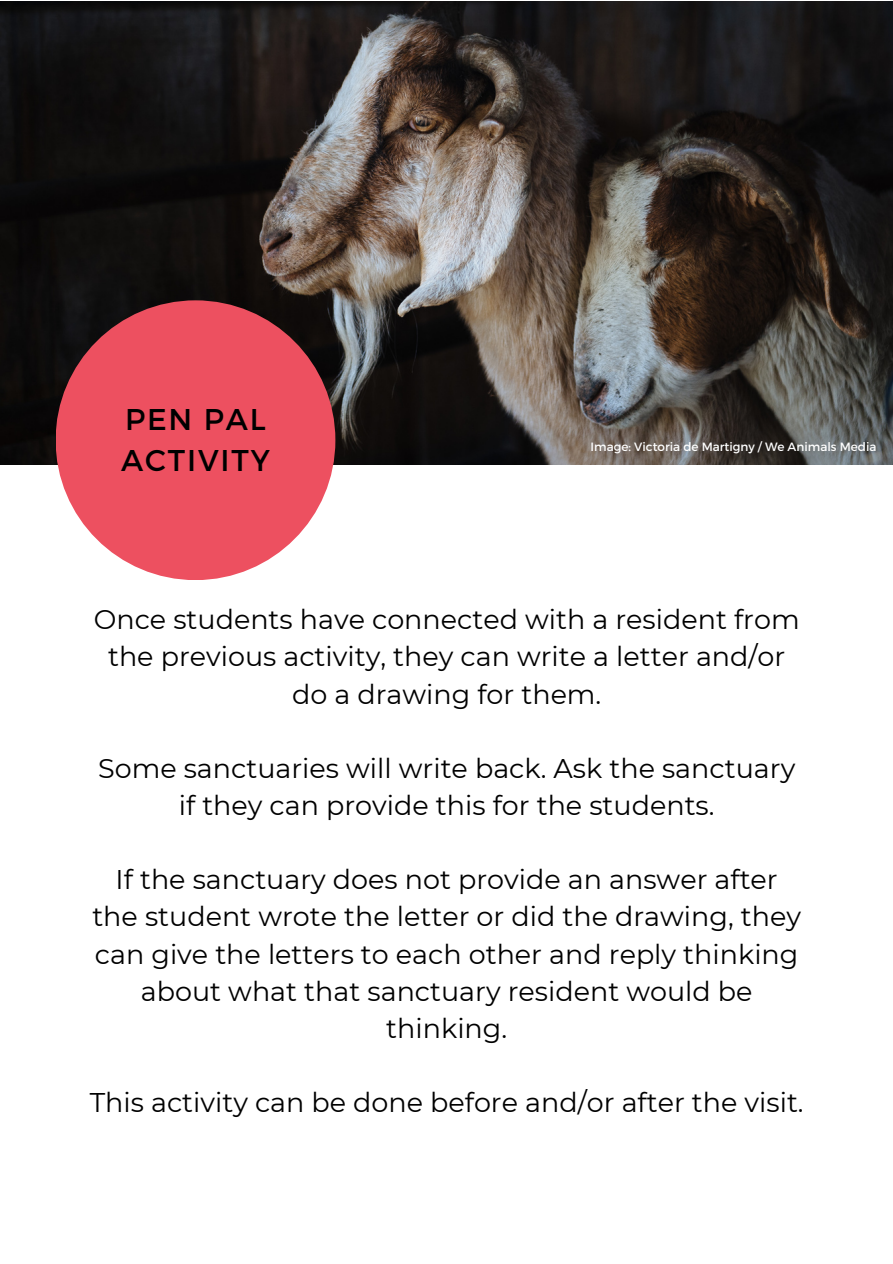
<style>
.page{position:relative;width:893px;height:1264px;background:#fff}
.page>*{position:absolute;margin:0;border:0;box-sizing:border-box;transform-origin:0 0}
.t1{font:30px/41.7px "Montserrat";letter-spacing:.06em;color:#000}
.t2{font:27px/37.2px "Montserrat";color:#000;text-align:center}
.t3{font:12px "Montserrat";color:#fff}
</style>
<div class="page">
<img style="left:0;top:2px;width:892px;height:462px">
<div style="left:56px;top:300px;width:279px;height:280px;background:#ed5060;border-radius:50%"></div>
<p class="t1" style="left:121px;top:397px;width:150px">PEN PAL<br>ACTIVITY</p>
<p class="t3" style="left:590px;top:439px;width:287px">Image: Victoria de Martigny / We Animals Media</p>
<p class="t2" style="left:94px;top:601px;width:707px">Once students have connected with a resident from the previous activity, they can write a letter and/or do a drawing for them.</p>
<p class="t2" style="left:98px;top:749px;width:698px">Some sanctuaries will write back. Ask the sanctuary if they can provide this for the students.</p>
<p class="t2" style="left:92px;top:861px;width:710px">If the sanctuary does not provide an answer after the student wrote the letter or did the drawing, they can give the letters to each other and reply thinking about what that sanctuary resident would be thinking.</p>
<p class="t2" style="left:90px;top:1083px;width:715px">This activity can be done before and/or after the visit.</p>
</div>
